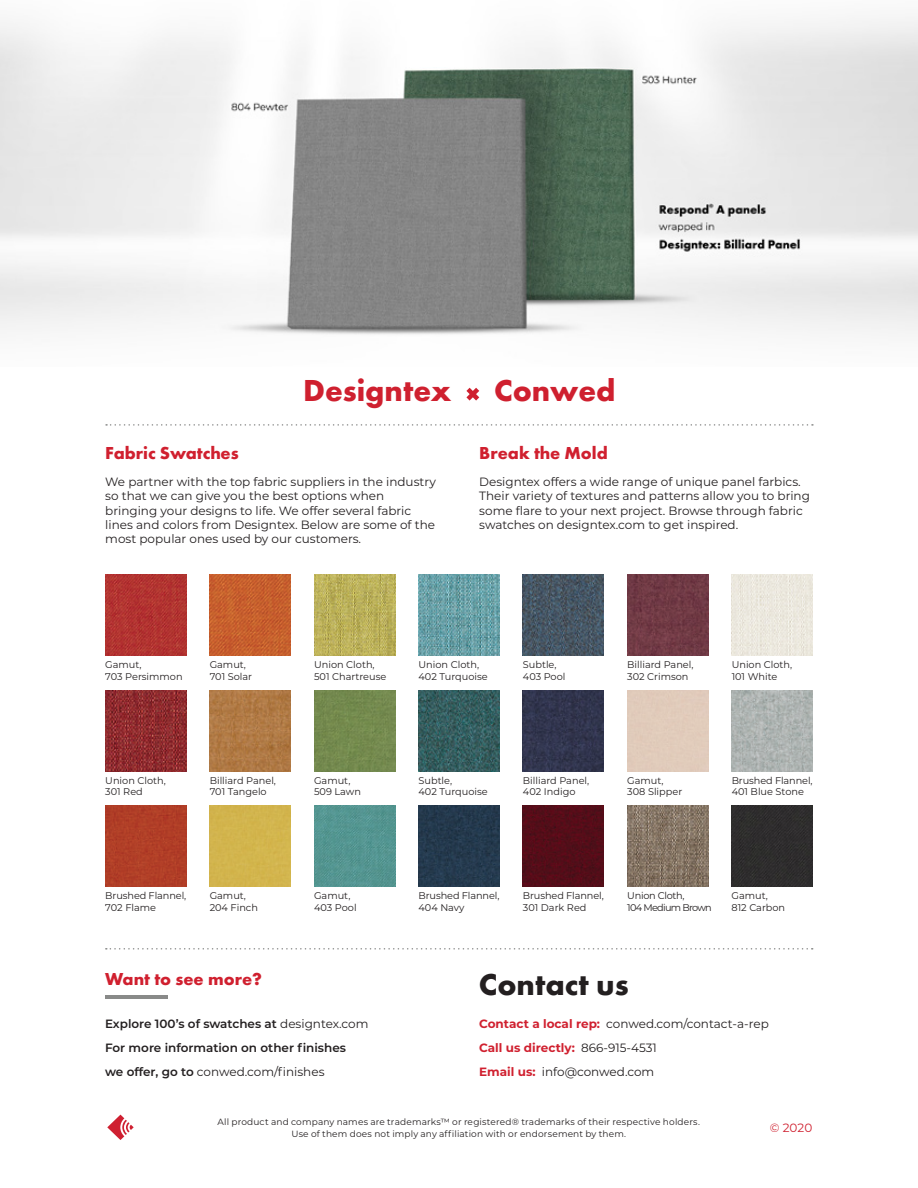
<style>
.page{position:relative;width:918px;height:1188px;background:#fff}
.page>*{position:absolute;margin:0;border:0;box-sizing:border-box;transform-origin:0 0}
.t1{font:700 31.5px "Futura PT";color:#cf202f}
.t2{font:700 31.5px "Futura PT";color:#231f20}
.t3{font:700 18px "Futura PT";color:#d0202f}
.t4{font:12px/14.4px "Montserrat";color:#231f20}
.t5{font:600 12px "Montserrat";color:#231f20}
.t6{font:700 12px "Montserrat";color:#d0202f}
.t7{font:12px "Montserrat";color:#cf202f}
.t8{font:9.75px "Montserrat";color:#231f20}
.t9{font:9.75px "Montserrat";letter-spacing:-.07em;color:#231f20}
.t10{font:9.75px "Montserrat";letter-spacing:-.03em;color:#231f20}
.t11{font:9px/12px "Montserrat";letter-spacing:.015em;color:#231f20;text-align:center}
.s1{font-weight:400}
.s2{font-weight:600}
.s3{font-weight:700;color:#d0202f}
.s4{font-weight:400;color:#231f20}
</style>
<div class="page">
<img style="left:0;top:17px;width:918px;height:318px">
<svg style="left:106px;top:424px;width:707px;height:2px"></svg>
<img style="left:627px;top:806px;width:81px;height:81px">
<img style="left:314px;top:806px;width:81px;height:81px">
<img style="left:105px;top:574px;width:81px;height:82px">
<img style="left:732px;top:690px;width:81px;height:81px">
<img style="left:418px;top:574px;width:82px;height:82px">
<img style="left:105px;top:690px;width:81px;height:81px">
<div style="left:732px;top:806px;width:81px;height:81px;background:#2e2d2d"></div>
<div style="left:314px;top:690px;width:81px;height:81px;background:#748a4e"></div>
<div style="left:105px;top:806px;width:81px;height:81px;background:#b13e27"></div>
<img style="left:523px;top:690px;width:81px;height:81px">
<img style="left:314px;top:574px;width:81px;height:82px">
<img style="left:732px;top:574px;width:81px;height:82px">
<img style="left:418px;top:690px;width:82px;height:81px">
<img style="left:627px;top:574px;width:81px;height:82px">
<img style="left:418px;top:806px;width:82px;height:81px">
<img style="left:210px;top:690px;width:81px;height:81px">
<div style="left:210px;top:806px;width:81px;height:81px;background:#d2b54d"></div>
<img style="left:523px;top:574px;width:81px;height:82px">
<img style="left:210px;top:574px;width:81px;height:82px">
<img style="left:523px;top:806px;width:81px;height:81px">
<svg style="left:466px;top:387px;width:14px;height:14px"></svg>
<svg style="left:106px;top:948px;width:707px;height:2px"></svg>
<hr style="left:105px;top:996px;width:63px;height:3px;background:#898a89">
<svg style="left:107px;top:1115px;width:27px;height:25px"></svg>
<p class="t1" style="left:303px;top:371px;width:150px">Designtex</p>
<p class="t1" style="left:494px;top:371px;width:123px">Conwed</p>
<p class="t3" style="left:105px;top:441px;width:135px">Fabric Swatches</p>
<p class="t3" style="left:479px;top:441px;width:130px">Break the Mold</p>
<p class="t4" style="left:105px;top:474px;width:332px">We partner with the top fabric suppliers in the industry so that we can give you the best options when bringing your designs to life. We offer several fabric lines and colors from Designtex. Below are some of the most popular ones used by our customers.</p>
<p class="t4" style="left:479px;top:474px;width:332px">Designtex offers a wide range of unique panel farbics.<br>Their variety of textures and patterns allow you to bring some flare to your next project. Browse through fabric swatches on designtex.com to get inspired.</p>
<p class="t8" style="left:105px;top:658px;width:38px">Gamut,</p>
<p class="t8" style="left:105px;top:669px;width:79px">703 Persimmon</p>
<p class="t8" style="left:210px;top:658px;width:38px">Gamut,</p>
<p class="t8" style="left:210px;top:669px;width:44px">701 Solar</p>
<p class="t8" style="left:314px;top:658px;width:62px">Union Cloth,</p>
<p class="t8" style="left:314px;top:669px;width:74px">501 Chartreuse</p>
<p class="t8" style="left:418px;top:658px;width:62px">Union Cloth,</p>
<p class="t8" style="left:418px;top:669px;width:71px">402 Turquoise</p>
<p class="t8" style="left:523px;top:658px;width:35px">Subtle,</p>
<p class="t8" style="left:523px;top:669px;width:44px">403 Pool</p>
<p class="t8" style="left:627px;top:658px;width:68px">Billiard Panel,</p>
<p class="t8" style="left:627px;top:669px;width:63px">302 Crimson</p>
<p class="t8" style="left:732px;top:658px;width:62px">Union Cloth,</p>
<p class="t8" style="left:732px;top:669px;width:47px">101 White</p>
<p class="t8" style="left:105px;top:774px;width:62px">Union Cloth,</p>
<p class="t8" style="left:105px;top:785px;width:39px">301 Red</p>
<p class="t8" style="left:210px;top:774px;width:68px">Billiard Panel,</p>
<p class="t8" style="left:210px;top:785px;width:59px">701 Tangelo</p>
<p class="t8" style="left:314px;top:774px;width:38px">Gamut,</p>
<p class="t8" style="left:314px;top:785px;width:49px">509 Lawn</p>
<p class="t8" style="left:418px;top:774px;width:35px">Subtle,</p>
<p class="t8" style="left:418px;top:785px;width:71px">402 Turquoise</p>
<p class="t8" style="left:523px;top:774px;width:68px">Billiard Panel,</p>
<p class="t8" style="left:523px;top:785px;width:54px">402 Indigo</p>
<p class="t8" style="left:627px;top:774px;width:38px">Gamut,</p>
<p class="t8" style="left:627px;top:785px;width:56px">308 Slipper</p>
<p class="t8" style="left:732px;top:774px;width:83px">Brushed Flannel,</p>
<p class="t8" style="left:732px;top:785px;width:74px">401 Blue Stone</p>
<p class="t8" style="left:105px;top:889px;width:83px">Brushed Flannel,</p>
<p class="t8" style="left:105px;top:901px;width:52px">702 Flame</p>
<p class="t8" style="left:210px;top:889px;width:38px">Gamut,</p>
<p class="t8" style="left:210px;top:901px;width:50px">204 Finch</p>
<p class="t8" style="left:314px;top:889px;width:38px">Gamut,</p>
<p class="t8" style="left:314px;top:901px;width:44px">403 Pool</p>
<p class="t8" style="left:418px;top:889px;width:83px">Brushed Flannel,</p>
<p class="t8" style="left:418px;top:901px;width:48px">404 Navy</p>
<p class="t8" style="left:523px;top:889px;width:83px">Brushed Flannel,</p>
<p class="t8" style="left:523px;top:901px;width:65px">301 Dark Red</p>
<p class="t10" style="left:627px;top:889px;width:59px">Union Cloth,</p>
<p class="t9" style="left:627px;top:901px;width:86px">104 Medium Brown</p>
<p class="t8" style="left:732px;top:889px;width:38px">Gamut,</p>
<p class="t8" style="left:732px;top:901px;width:55px">812 Carbon</p>
<p class="t3" style="left:105px;top:967px;width:159px">Want to see more?</p>
<p class="t5" style="left:105px;top:1015px;width:265px">Explore 100’s of swatches at <span class="s1">designtex.com</span></p>
<p class="t5" style="left:105px;top:1039px;width:243px">For more information on other finishes</p>
<p class="t4" style="left:105px;top:1064px;width:221px"><span class="s2">we offer, go to</span> conwed.com/finishes</p>
<p class="t2" style="left:479px;top:964px;width:152px">Contact us</p>
<p class="t4" style="left:479px;top:1016px;width:291px"><span class="s3">Contact a local rep:</span> conwed.com/contact-a-rep</p>
<p class="t6" style="left:479px;top:1039px;width:179px">Call us directly: <span class="s4">866-915-4531</span></p>
<p class="t4" style="left:479px;top:1064px;width:177px"><span class="s3">Email us:</span> info@conwed.com</p>
<p class="t11" style="left:218px;top:1116px;width:484px">All product and company names are trademarks™ or registered® trademarks of their respective holders.<br>Use of them does not imply any affiliation with or endorsement by them.</p>
<p class="t7" style="left:770px;top:1120px;width:44px">© 2020</p>
</div>
